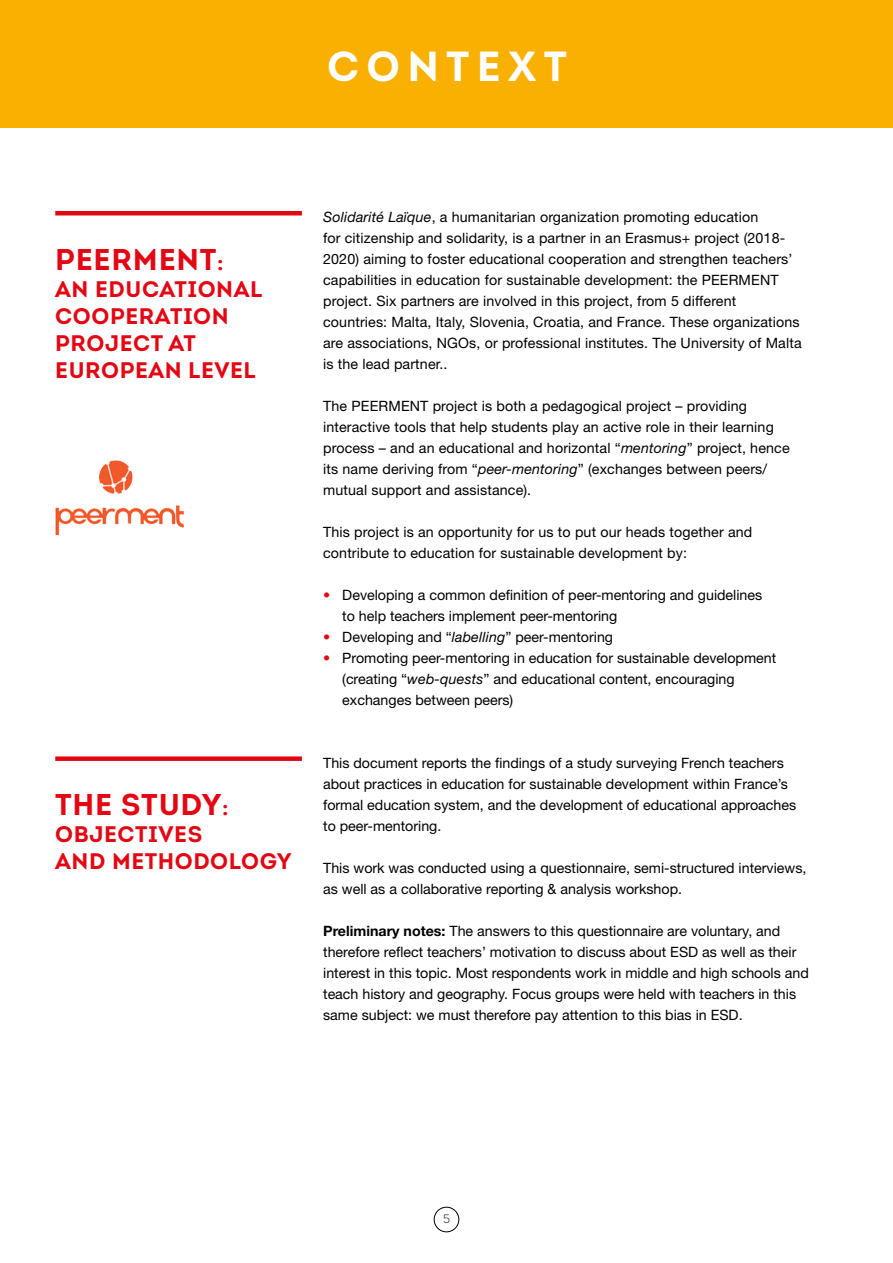
<style>
.page{position:relative;width:893px;height:1263px;background:#fff}
.page>*{position:absolute;margin:0;border:0;box-sizing:border-box;transform-origin:0 0}
.t1{font:42px "Intro Bold Alt";letter-spacing:.175em;color:#fff}
.t2{font:30px "Intro Bold Alt";letter-spacing:.025em;color:#e30613}
.t3{font:22.5px/27px "Intro Bold Alt";letter-spacing:.025em;color:#e30613}
.t4{font:14.25px/21px "Helvetica Neue LT Std";color:#000}
.t5{font:12px "Intro Light Alt";color:#000}
.s1{font-size:22.5px}
.s2{font-style:italic}
.s3{color:#e30613}
.s4{font-weight:700}
</style>
<div class="page">
<div style="left:0;top:0;width:893px;height:128px;background:#f9b000"></div>
<div style="left:434px;top:1207px;width:25px;height:25px;border:1px solid #000;border-radius:50%"></div>
<hr style="left:55px;top:211px;width:247px;height:4px;background:#e30613">
<div style="left:55px;top:756px;width:247px;height:5px;background:#e30613"></div>
<img style="left:55px;top:460px;width:129px;height:76px">
<h1 class="t1" style="left:327px;top:39px;width:241px">CONTEXT</h1>
<h2 class="t2" style="left:55px;top:240px;width:170px">PEERMENT<span class="s1">:</span></h2>
<h3 class="t3" style="left:55px;top:276px;width:208px">AN EDUCATIONAL<br>COOPERATION<br>PROJECT AT<br>EUROPEAN LEVEL</h3>
<h2 class="t2" style="left:55px;top:786px;width:175px">THE STUDY<span class="s1">:</span></h2>
<h3 class="t3" style="left:55px;top:821px;width:238px">OBJECTIVES<br>AND METHODOLOGY</h3>
<p class="t4" style="left:323px;top:206px;width:480px"><span class="s2">Solidarité Laïque</span>, a humanitarian organization promoting education<br>for citizenship and solidarity, is a partner in an Erasmus+ project (2018- 2020) aiming to foster educational cooperation and strengthen teachers’ capabilities in education for sustainable development: the PEERMENT project. Six partners are involved in this project, from 5 different countries: Malta, Italy, Slovenia, Croatia, and France. These organizations are associations, NGOs, or professional institutes. The University of Malta is the lead partner..</p>
<p class="t4" style="left:323px;top:395px;width:468px">The PEERMENT project is both a pedagogical project – providing interactive tools that help students play an active role in their learning process – and an educational and horizontal “<span class="s2">mentoring</span>” project, hence its name deriving from “<span class="s2">peer-mentoring</span>” (exchanges between peers/ mutual support and assistance).</p>
<p class="t4" style="left:323px;top:521px;width:431px">This project is an opportunity for us to put our heads together and contribute to education for sustainable development by:</p>
<p class="t4" style="left:342px;top:584px;width:421px;text-indent:-19px"><span class="s3">•</span> Developing a common definition of peer-mentoring and guidelines to help teachers implement peer-mentoring</p>
<p class="t4" style="left:323px;top:626px;width:291px"><span class="s3">•</span> Developing and “<span class="s2">labelling</span>” peer-mentoring</p>
<p class="t4" style="left:342px;top:647px;width:435px;text-indent:-19px"><span class="s3">•</span> Promoting peer-mentoring in education for sustainable development (creating “<span class="s2">web-quests</span>” and educational content, encouraging exchanges between peers)</p>
<p class="t4" style="left:323px;top:752px;width:475px">This document reports the findings of a study surveying French teachers about practices in education for sustainable development within France’s formal education system, and the development of educational approaches to peer-mentoring.</p>
<p class="t4" style="left:323px;top:857px;width:485px">This work was conducted using a questionnaire, semi-structured interviews, as well as a collaborative reporting &amp; analysis workshop.</p>
<p class="t4" style="left:323px;top:920px;width:487px"><span class="s4">Preliminary notes:</span> The answers to this questionnaire are voluntary, and therefore reflect teachers’ motivation to discuss about ESD as well as their interest in this topic. Most respondents work in middle and high schools and teach history and geography. Focus groups were held with teachers in this same subject: we must therefore pay attention to this bias in ESD.</p>
<p class="t5" style="left:443px;top:1212px;width:8px">5</p>
</div>
